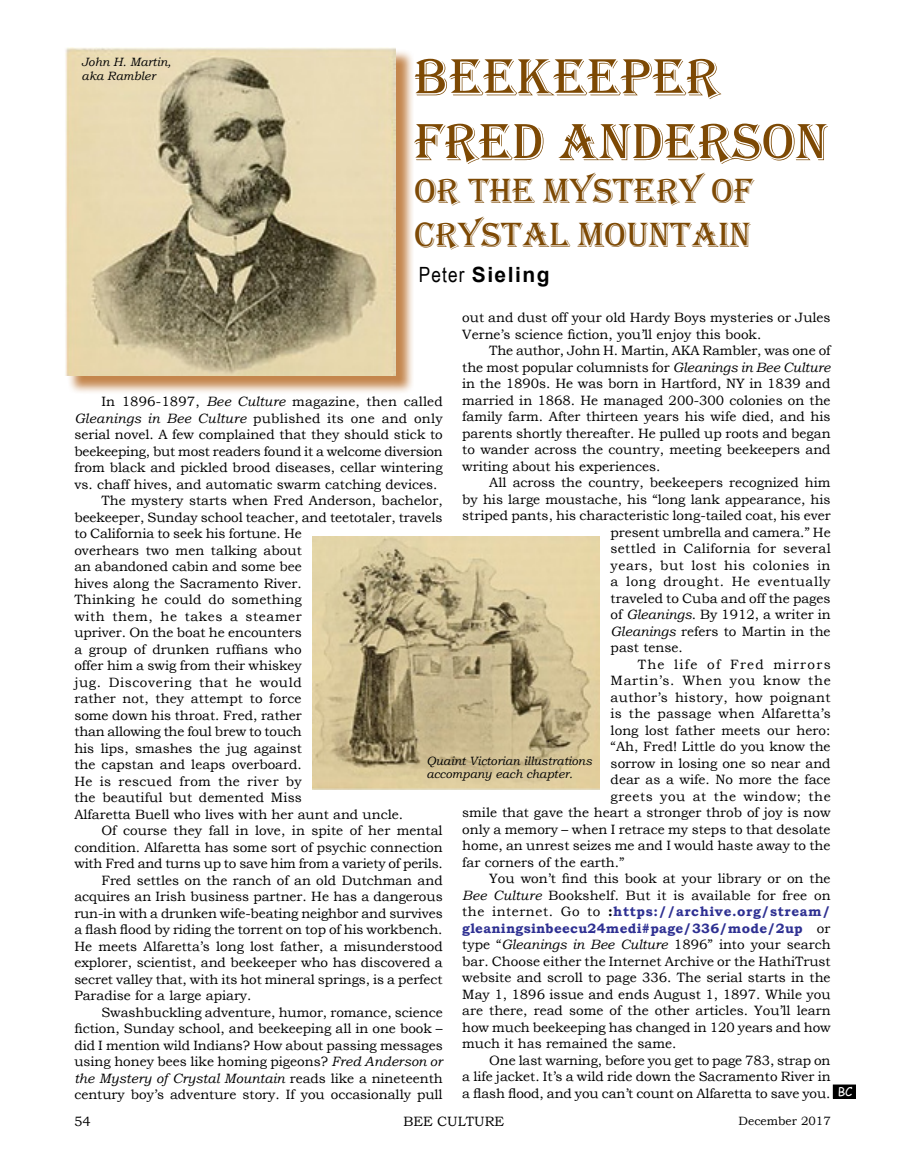
<style>
.page{position:relative;width:905px;height:1175px;background:#fff}
.page>*{position:absolute;margin:0;border:0;box-sizing:border-box;transform-origin:0 0}
.t1{font:54px/64.8px "Algerian";color:#7d4904}
.t2{font:36px/43.2px "Algerian";color:#7d4904}
.t3{font:700 21px "Arial";letter-spacing:.07em;color:#000}
.t4{font:13.5px/16.5px "Bookman Old Style";color:#000}
.t5{font:13.5px "Bookman Old Style";letter-spacing:.045em;color:#000}
.t6{font:13.5px "Bookman Old Style";letter-spacing:.02em;color:#000}
.t7{font:13.5px "Bookman Old Style";letter-spacing:.025em;color:#000}
.t8{font:13.5px "Bookman Old Style";letter-spacing:.04em;color:#000}
.t9{font:italic 13.5px "Bookman Old Style";color:#000}
.t10{font:700 13.5px "Bookman Old Style";letter-spacing:.045em;color:#2e3092}
.t11{font:700 13.5px "Bookman Old Style";letter-spacing:.02em;color:#2e3092}
.t12{font:13.5px "Bookman Old Style";letter-spacing:.05em;color:#000}
.t13{font:13.5px "Bookman Old Style";letter-spacing:.1em;color:#000}
.t14{font:italic 12px/13.5px "Bookman Old Style";color:#000}
.t15{font:12px "Bookman Old Style";color:#000}
.s1{font-family:"Arial Narrow";font-weight:400}
.s2{font-style:italic}
.s3{font-weight:400;color:#000}
.s4{color:#000}
.s5{font-family:"Comic Sans MS";font-size:12px;color:#fff}
.s6{font-style:normal}
</style>
<div class="page">
<div style="left:67px;top:50px;width:347px;height:345px;background:#b05d11;opacity:.75"></div>
<img style="left:65px;top:47px;width:330px;height:329px">
<img style="left:312px;top:537px;width:288px;height:252px">
<div style="left:833px;top:1085px;width:22px;height:13px;background:#000"></div>
<div style="left:833px;top:1084px;width:22px;height:14px;border:1px solid #000"></div>
<p class="t14" style="left:82px;top:55px;width:91px">John H. Martin, aka Rambler</p>
<h1 class="t1" style="left:414px;top:46px;width:415px">BEEKEEPER<br>FRED ANDERSON</h1>
<h2 class="t2" style="left:414px;top:170px;width:341px">OR THE MYSTERY OF<br>CRYSTAL MOUNTAIN</h2>
<h3 class="t3" style="left:418px;top:261px;width:132px"><span class="s1">Peter</span> Sieling</h3>
<p class="t4" style="left:462px;top:309px;width:370px">out and dust off your old Hardy Boys mysteries or Jules<br>Verne’s science fiction, you’ll enjoy this book.</p>
<p class="t4" style="left:462px;top:342px;width:370px;text-align:justify;text-indent:27px">The author, John H. Martin, AKA Rambler, was one of the most popular columnists for <span class="s2">Gleanings in Bee Culture </span>in the 1890s. He was born in Hartford, NY in 1839 and married in 1868. He managed 200-300 colonies on the family farm. After thirteen years his wife died, and his parents shortly thereafter. He pulled up roots and began to wander across the country, meeting beekeepers and writing about his experiences.</p>
<p class="t4" style="left:489px;top:474px;width:343px">All across the country, beekeepers recognized him</p>
<p class="t4" style="left:462px;top:491px;width:370px">by his large moustache, his “long lank appearance, his</p>
<p class="t4" style="left:462px;top:507px;width:370px">striped pants, his characteristic long-tailed coat, his ever</p>
<p class="t4" style="left:610px;top:524px;width:221px">present umbrella and camera.” He</p>
<p class="t6" style="left:610px;top:540px;width:221px">settled in California for several</p>
<p class="t8" style="left:610px;top:556px;width:221px">years, but lost his colonies in</p>
<p class="t5" style="left:610px;top:572px;width:221px">a long drought. He eventually</p>
<p class="t4" style="left:610px;top:590px;width:221px">traveled to Cuba and off the pages</p>
<p class="t4" style="left:610px;top:606px;width:221px">of <span class="s2">Gleanings</span>. By 1912, a writer in</p>
<p class="t4" style="left:610px;top:623px;width:221px"><span class="s2">Gleanings</span> refers to Martin in the</p>
<p class="t4" style="left:610px;top:639px;width:74px">past tense.</p>
<p class="t13" style="left:637px;top:655px;width:194px">The life of Fred mirrors</p>
<p class="t12" style="left:610px;top:671px;width:221px">Martin’s. When you know the</p>
<p class="t7" style="left:610px;top:688px;width:221px">author’s history, how poignant</p>
<p class="t6" style="left:610px;top:704px;width:221px">is the passage when Alfaretta’s</p>
<p class="t4" style="left:610px;top:722px;width:221px">long lost father meets our hero:</p>
<p class="t4" style="left:610px;top:738px;width:221px">“Ah, Fred! Little do you know the</p>
<p class="t4" style="left:610px;top:755px;width:221px">sorrow in losing one so near and</p>
<p class="t4" style="left:610px;top:771px;width:221px">dear as a wife. No more the face</p>
<p class="t8" style="left:610px;top:787px;width:221px">greets you at the window; the</p>
<p class="t4" style="left:462px;top:804px;width:370px">smile that gave the heart a stronger throb of joy is now</p>
<p class="t4" style="left:462px;top:821px;width:370px">only a memory – when I retrace my steps to that desolate</p>
<p class="t4" style="left:462px;top:837px;width:370px">home, an unrest seizes me and I would haste away to the</p>
<p class="t4" style="left:462px;top:854px;width:164px">far corners of the earth.”</p>
<p class="t4" style="left:489px;top:870px;width:343px">You won’t find this book at your library or on the</p>
<p class="t4" style="left:462px;top:887px;width:370px"><span class="s2">Bee Culture</span> Bookshelf. But it is available for free on</p>
<p class="t10" style="left:462px;top:901px;width:370px"><span class="s3">the internet. Go to</span> <span class="s4">:</span>https://archive.org/stream/</p>
<p class="t11" style="left:462px;top:918px;width:370px">gleaningsinbeecu24medi#page/336/mode/2up <span class="s3">or</span></p>
<p class="t4" style="left:462px;top:936px;width:370px">type “<span class="s2">Gleanings in Bee Culture</span> 1896” into your search</p>
<p class="t4" style="left:462px;top:953px;width:370px">bar. Choose either the Internet Archive or the HathiTrust</p>
<p class="t4" style="left:462px;top:969px;width:370px">website and scroll to page 336. The serial starts in the</p>
<p class="t4" style="left:462px;top:986px;width:370px">May 1, 1896 issue and ends August 1, 1897. While you</p>
<p class="t4" style="left:462px;top:1002px;width:370px">are there, read some of the other articles. You’ll learn</p>
<p class="t4" style="left:462px;top:1019px;width:370px">how much beekeeping has changed in 120 years and how</p>
<p class="t4" style="left:462px;top:1035px;width:216px">much it has remained the same.</p>
<p class="t4" style="left:489px;top:1051px;width:342px">One last warning, before you get to page 783, strap on</p>
<p class="t4" style="left:462px;top:1068px;width:370px">a life jacket. It’s a wild ride down the Sacramento River in</p>
<p class="t4" style="left:462px;top:1084px;width:392px">a flash flood, and you can’t count on Alfaretta to save you. <span class="s5">BC</span></p>
<p class="t4" style="left:101px;top:393px;width:343px">In 1896-1897, <span class="s2">Bee Culture</span> magazine, then called</p>
<p class="t4" style="left:74px;top:410px;width:370px"><span class="s2">Gleanings in Bee Culture</span> published its one and only</p>
<p class="t4" style="left:74px;top:426px;width:370px">serial novel. A few complained that they should stick to</p>
<p class="t4" style="left:74px;top:443px;width:370px">beekeeping, but most readers found it a welcome diversion</p>
<p class="t4" style="left:74px;top:459px;width:370px">from black and pickled brood diseases, cellar wintering</p>
<p class="t4" style="left:74px;top:476px;width:364px">vs. chaff hives, and automatic swarm catching devices.</p>
<p class="t4" style="left:101px;top:492px;width:343px">The mystery starts when Fred Anderson, bachelor,</p>
<p class="t4" style="left:74px;top:509px;width:369px">beekeeper, Sunday school teacher, and teetotaler, travels</p>
<p class="t4" style="left:74px;top:525px;width:229px">to California to seek his fortune. He</p>
<p class="t4" style="left:74px;top:542px;width:229px">overhears two men talking about</p>
<p class="t4" style="left:74px;top:558px;width:229px">an abandoned cabin and some bee</p>
<p class="t4" style="left:74px;top:575px;width:229px">hives along the Sacramento River.</p>
<p class="t4" style="left:74px;top:591px;width:229px">Thinking he could do something</p>
<p class="t5" style="left:74px;top:607px;width:229px">with them, he takes a steamer</p>
<p class="t4" style="left:74px;top:624px;width:229px">upriver. On the boat he encounters</p>
<p class="t4" style="left:74px;top:641px;width:229px">a group of drunken ruffians who</p>
<p class="t4" style="left:74px;top:657px;width:229px">offer him a swig from their whiskey</p>
<p class="t5" style="left:74px;top:673px;width:229px">jug. Discovering that he would</p>
<p class="t4" style="left:74px;top:690px;width:229px">rather not, they attempt to force</p>
<p class="t4" style="left:74px;top:707px;width:229px">some down his throat. Fred, rather</p>
<p class="t4" style="left:74px;top:723px;width:229px">than allowing the foul brew to touch</p>
<p class="t4" style="left:74px;top:740px;width:229px">his lips, smashes the jug against</p>
<p class="t4" style="left:74px;top:756px;width:229px">the capstan and leaps overboard.</p>
<p class="t7" style="left:74px;top:772px;width:229px">He is rescued from the river by</p>
<p class="t4" style="left:74px;top:789px;width:229px">the beautiful but demented Miss</p>
<p class="t4" style="left:74px;top:806px;width:330px">Alfaretta Buell who lives with her aunt and uncle.</p>
<p class="t4" style="left:101px;top:822px;width:343px">Of course they fall in love, in spite of her mental</p>
<p class="t4" style="left:74px;top:839px;width:370px">condition. Alfaretta has some sort of psychic connection</p>
<p class="t4" style="left:74px;top:855px;width:370px">with Fred and turns up to save him from a variety of perils.</p>
<p class="t4" style="left:101px;top:872px;width:343px">Fred settles on the ranch of an old Dutchman and</p>
<p class="t4" style="left:74px;top:888px;width:370px">acquires an Irish business partner. He has a dangerous</p>
<p class="t4" style="left:74px;top:905px;width:370px">run-in with a drunken wife-beating neighbor and survives</p>
<p class="t4" style="left:74px;top:921px;width:369px">a flash flood by riding the torrent on top of his workbench.</p>
<p class="t4" style="left:74px;top:938px;width:370px">He meets Alfaretta’s long lost father, a misunderstood</p>
<p class="t4" style="left:74px;top:954px;width:370px">explorer, scientist, and beekeeper who has discovered a</p>
<p class="t4" style="left:74px;top:971px;width:369px">secret valley that, with its hot mineral springs, is a perfect</p>
<p class="t4" style="left:74px;top:987px;width:179px">Paradise for a large apiary.</p>
<p class="t4" style="left:101px;top:1004px;width:343px">Swashbuckling adventure, humor, romance, science</p>
<p class="t4" style="left:74px;top:1020px;width:370px">fiction, Sunday school, and beekeeping all in one book –</p>
<p class="t4" style="left:74px;top:1037px;width:370px">did I mention wild Indians? How about passing messages</p>
<p class="t4" style="left:74px;top:1053px;width:370px">using honey bees like homing pigeons? <span class="s2">Fred Anderson or</span></p>
<p class="t9" style="left:74px;top:1069px;width:370px">the Mystery of Crystal Mountain <span class="s6">reads like a nineteenth</span></p>
<p class="t4" style="left:74px;top:1086px;width:370px">century boy’s adventure story. If you occasionally pull</p>
<p class="t14" style="left:426px;top:754px;width:167px">Quaint Victorian illustrations accompany each chapter.</p>
<p class="t4" style="left:74px;top:1112px;width:18px">54</p>
<p class="t4" style="left:403px;top:1112px;width:102px">BEE CULTURE</p>
<p class="t15" style="left:738px;top:1112px;width:94px">December 2017</p>
</div>
